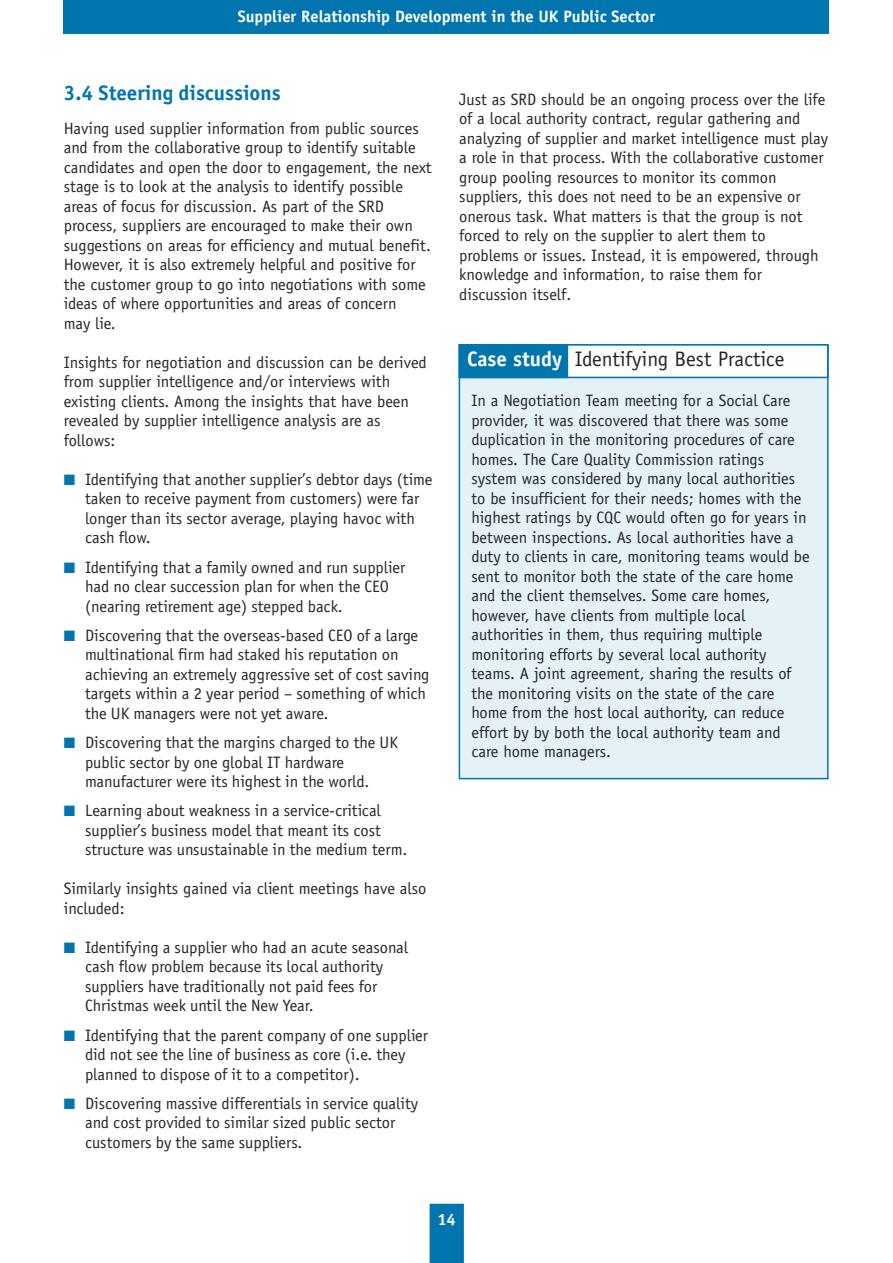
<style>
.page{position:relative;width:893px;height:1263px;background:#fff}
.page>*{position:absolute;margin:0;border:0;box-sizing:border-box;transform-origin:0 0}
.t1{font:21px "Officina Sans";color:#272627}
.t2{font:700 21px "Officina Sans";color:#0075ae}
.t3{font:16.5px/19.5px "Officina Sans";color:#272627}
.t4{font:700 16.5px "Officina Sans";color:#fff}
.s1{color:#0075ae}
.s2{font-weight:700;color:#fff}
</style>
<div class="page">
<div style="left:64px;top:0;width:765px;height:34px;background:#0075ae"></div>
<div style="left:430px;top:1204px;width:34px;height:59px;background:#0075ae"></div>
<div style="left:460px;top:346px;width:367px;height:432px;background:#e6f1f7"></div>
<div style="left:459px;top:344px;width:370px;height:435px;border:2px solid #0075ae"></div>
<div style="left:460px;top:346px;width:367px;height:31px;background:#fff"></div>
<div style="left:459px;top:344px;width:370px;height:34px;border:2px solid #0075ae"></div>
<div style="left:460px;top:346px;width:107px;height:31px;background:#0075ae"></div>
<div style="left:459px;top:344px;width:109px;height:34px;border:2px solid #0075ae"></div>
<p class="t4" style="left:238px;top:10px;width:419px">Supplier Relationship Development in the UK Public Sector</p>
<p class="t2" style="left:64px;top:85px;width:218px">3.4 Steering discussions</p>
<p class="t3" style="left:64px;top:120px;width:369px">Having used supplier information from public sources and from the collaborative group to identify suitable candidates and open the door to engagement, the next stage is to look at the analysis to identify possible areas of focus for discussion. As part of the SRD process, suppliers are encouraged to make their own suggestions on areas for efficiency and mutual benefit.<br>However, it is also extremely helpful and positive for the customer group to go into negotiations with some ideas of where opportunities and areas of concern<br>may lie.</p>
<p class="t3" style="left:64px;top:354px;width:365px">Insights for negotiation and discussion can be derived from supplier intelligence and/or interviews with existing clients. Among the insights that have been revealed by supplier intelligence analysis are as follows:</p>
<p class="t3" style="left:85px;top:471px;width:349px;text-indent:-21px"><span class="s1">■</span> Identifying that another supplier’s debtor days (time taken to receive payment from customers) were far longer than its sector average, playing havoc with cash flow.</p>
<p class="t3" style="left:85px;top:559px;width:322px;text-indent:-21px"><span class="s1">■</span> Identifying that a family owned and run supplier had no clear succession plan for when the CEO (nearing retirement age) stepped back.</p>
<p class="t3" style="left:85px;top:627px;width:346px;text-indent:-21px"><span class="s1">■</span> Discovering that the overseas-based CEO of a large multinational firm had staked his reputation on achieving an extremely aggressive set of cost saving targets within a 2 year period – something of which the UK managers were not yet aware.</p>
<p class="t3" style="left:85px;top:734px;width:314px;text-indent:-21px"><span class="s1">■</span> Discovering that the margins charged to the UK public sector by one global IT hardware manufacturer were its highest in the world.</p>
<p class="t3" style="left:85px;top:802px;width:324px;text-indent:-21px"><span class="s1">■</span> Learning about weakness in a service-critical supplier’s business model that meant its cost structure was unsustainable in the medium term.</p>
<p class="t3" style="left:64px;top:880px;width:364px">Similarly insights gained via client meetings have also included:</p>
<p class="t3" style="left:85px;top:939px;width:325px;text-indent:-21px"><span class="s1">■</span> Identifying a supplier who had an acute seasonal cash flow problem because its local authority suppliers have traditionally not paid fees for Christmas week until the New Year.</p>
<p class="t3" style="left:85px;top:1027px;width:345px;text-indent:-21px"><span class="s1">■</span> Identifying that the parent company of one supplier did not see the line of business as core (i.e. they planned to dispose of it to a competitor).</p>
<p class="t3" style="left:85px;top:1095px;width:335px;text-indent:-21px"><span class="s1">■</span> Discovering massive differentials in service quality and cost provided to similar sized public sector customers by the same suppliers.</p>
<p class="t3" style="left:459px;top:91px;width:370px">Just as SRD should be an ongoing process over the life of a local authority contract, regular gathering and analyzing of supplier and market intelligence must play a role in that process. With the collaborative customer group pooling resources to monitor its common suppliers, this does not need to be an expensive or onerous task. What matters is that the group is not forced to rely on the supplier to alert them to problems or issues. Instead, it is empowered, through knowledge and information, to raise them for discussion itself.</p>
<p class="t1" style="left:467px;top:351px;width:319px"><span class="s2">Case study</span> Identifying Best Practice</p>
<p class="t3" style="left:471px;top:392px;width:340px">In a Negotiation Team meeting for a Social Care provider, it was discovered that there was some duplication in the monitoring procedures of care homes. The Care Quality Commission ratings system was considered by many local authorities to be insufficient for their needs; homes with the highest ratings by CQC would often go for years in between inspections. As local authorities have a duty to clients in care, monitoring teams would be sent to monitor both the state of the care home and the client themselves. Some care homes, however, have clients from multiple local authorities in them, thus requiring multiple monitoring efforts by several local authority teams. A joint agreement, sharing the results of the monitoring visits on the state of the care home from the host local authority, can reduce effort by by both the local authority team and care home managers.</p>
<p class="t4" style="left:437px;top:1213px;width:20px">14</p>
</div>
